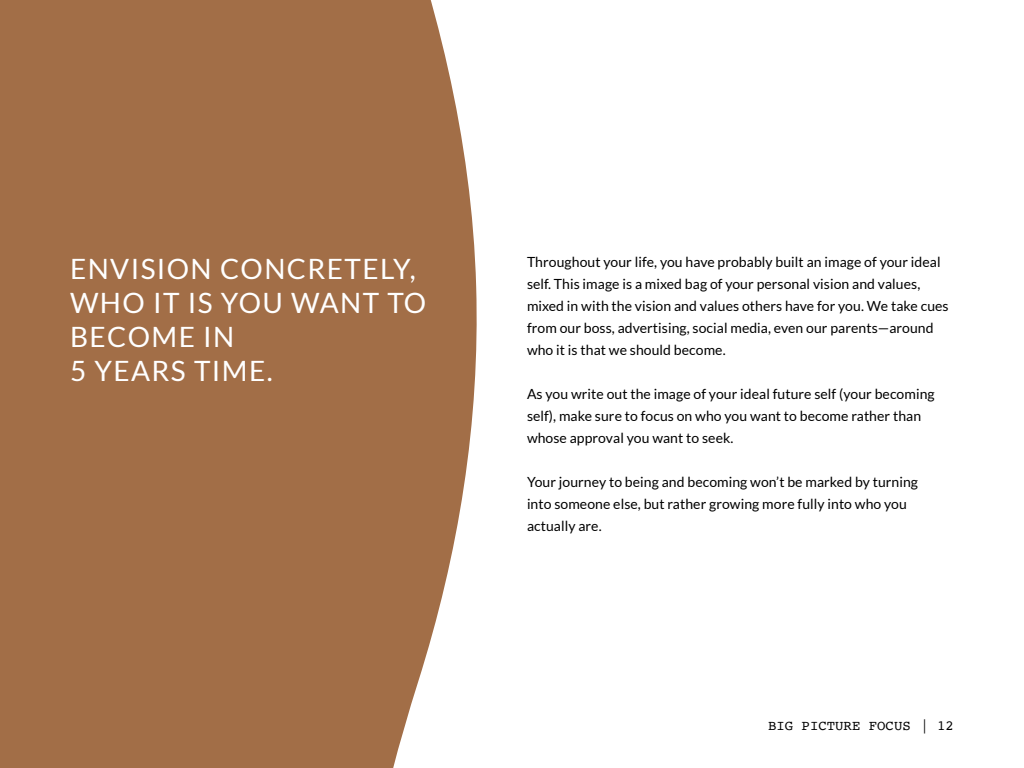
<style>
.page{position:relative;width:1024px;height:768px;background:#fff}
.page>*{position:absolute;margin:0;border:0;box-sizing:border-box;transform-origin:0 0}
.t1{font:28px/34px "Lato";letter-spacing:.05em;color:#fff}
.t2{font:14px/22px "Lato";letter-spacing:.005em;color:#000}
.t3{font:14px "Courier";color:#000}
</style>
<div class="page">
<div style="left:0;top:0;width:477px;height:768px;background:#a26e47"></div>
<p class="t1" style="left:70px;top:251px;width:358px">ENVISION CONCRETELY,<br>WHO IT IS YOU WANT TO<br>BECOME IN</p>
<p class="t1" style="left:70px;top:353px;width:204px">5 YEARS TIME.</p>
<p class="t2" style="left:527px;top:251px;width:423px">Throughout your life, you have probably built an image of your ideal self. This image is a mixed bag of your personal vision and values, mixed in with the vision and values others have for you. We take cues from our boss, advertising, social media, even our parents—around who it is that we should become.</p>
<p class="t2" style="left:527px;top:383px;width:409px">As you write out the image of your ideal future self (your becoming self), make sure to focus on who you want to become rather than whose approval you want to seek.</p>
<p class="t2" style="left:527px;top:471px;width:393px">Your journey to being and becoming won’t be marked by turning into someone else, but rather growing more fully into who you actually are.</p>
<p class="t3" style="left:768px;top:714px;width:144px">BIG PICTURE FOCUS</p>
<p class="t3" style="left:920px;top:714px;width:35px">| 12</p>
</div>
